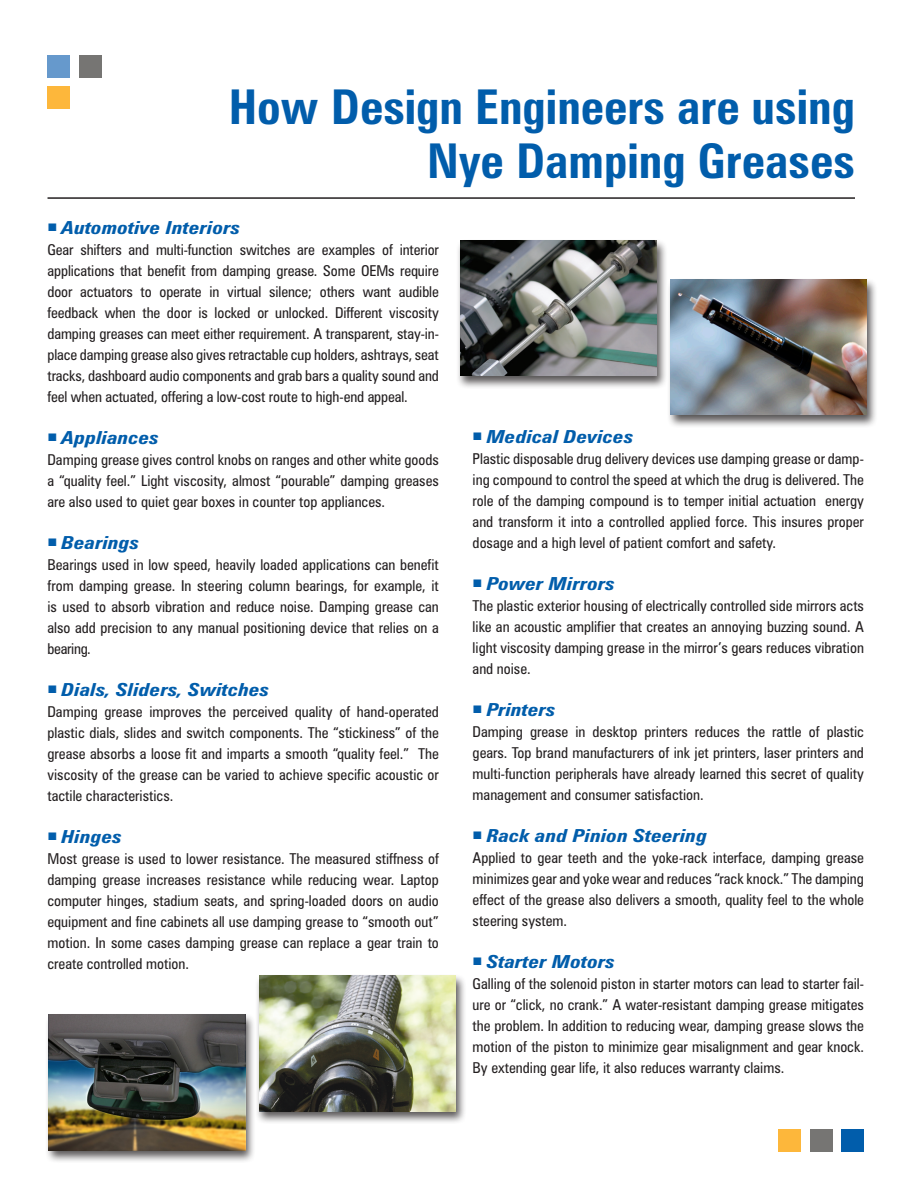
<style>
.page{position:relative;width:918px;height:1188px;background:#fff}
.page>*{position:absolute;margin:0;border:0;box-sizing:border-box;transform-origin:0 0}
.t1{font:700 condensed 48px/54px "Zurich BT";color:#015dab;text-align:right}
.t2{font:italic 700 condensed 18px "Zurich BT";color:#015dab;scale:1.2 1}
.t3{font:condensed 15px/21px "Zurich BT";color:#231f20;text-align:justify}
</style>
<div class="page">
<div style="left:45px;top:1013px;width:211px;height:150px;background:#231f20;opacity:.75"></div>
<img style="left:49px;top:1015px;width:196px;height:135px">
<div style="left:255px;top:974px;width:212px;height:151px;background:#231f20;opacity:.75"></div>
<img style="left:259px;top:976px;width:196px;height:135px">
<div style="left:456px;top:239px;width:212px;height:150px;background:#231f20;opacity:.75"></div>
<img style="left:461px;top:241px;width:196px;height:135px">
<div style="left:666px;top:278px;width:212px;height:150px;background:#231f20;opacity:.75"></div>
<img style="left:671px;top:280px;width:196px;height:135px">
<div style="left:778px;top:1130px;width:23px;height:22px;background:#fdb73b"></div>
<div style="left:810px;top:1130px;width:22px;height:22px;background:#767573"></div>
<div style="left:842px;top:1130px;width:22px;height:22px;background:#015dab"></div>
<hr style="left:48px;top:197px;width:807px;height:2px;background:#231f20">
<div style="left:48px;top:87px;width:22px;height:22px;background:#fdb73b"></div>
<div style="left:79px;top:55px;width:23px;height:23px;background:#767573"></div>
<div style="left:48px;top:55px;width:22px;height:23px;background:#69c"></div>
<p class="t1" style="left:229px;top:79px;width:628px">How Design Engineers are using<br>Nye Damping Greases</p>
<p class="t2" style="left:48px;top:217px;width:162px"><sup>■</sup> Automotive Interiors</p>
<p class="t3" style="left:48px;top:239px;width:393px">Gear shifters and multi-function switches are examples of interior applications that benefit from damping grease. Some OEMs require door actuators to operate in virtual silence; others want audible feedback when the door is locked or unlocked. Different viscosity damping greases can meet either requirement. A transparent, stay-in&shy;place damping grease also gives retractable cup holders, ashtrays, seat tracks, dashboard audio components and grab bars a quality sound and feel when actuated, offering a low-cost route to high-end appeal.</p>
<p class="t2" style="left:48px;top:427px;width:95px"><sup>■</sup> Appliances</p>
<p class="t3" style="left:48px;top:449px;width:393px">Damping grease gives control knobs on ranges and other white goods a “quality feel.” Light viscosity, almost “pourable” damping greases are also used to quiet gear boxes in counter top appliances.</p>
<p class="t2" style="left:48px;top:532px;width:78px"><sup>■</sup> Bearings</p>
<p class="t3" style="left:48px;top:554px;width:393px">Bearings used in low speed, heavily loaded applications can benefit from damping grease. In steering column bearings, for example, it is used to absorb vibration and reduce noise. Damping grease can also add precision to any manual positioning device that relies on a bearing.</p>
<p class="t2" style="left:48px;top:679px;width:186px"><sup>■</sup> Dials, Sliders, Switches</p>
<p class="t3" style="left:48px;top:701px;width:393px">Damping grease improves the perceived quality of hand-operated plastic dials, slides and switch components. The “stickiness” of the grease absorbs a loose fit and imparts a smooth “quality feel.” The viscosity of the grease can be varied to achieve specific acoustic or tactile characteristics.</p>
<p class="t2" style="left:48px;top:826px;width:64px"><sup>■</sup> Hinges</p>
<p class="t3" style="left:48px;top:848px;width:393px">Most grease is used to lower resistance. The measured stiffness of damping grease increases resistance while reducing wear. Laptop computer hinges, stadium seats, and spring-loaded doors on audio equipment and fine cabinets all use damping grease to “smooth out” motion. In some cases damping grease can replace a gear train to create controlled motion.</p>
<p class="t2" style="left:473px;top:426px;width:136px"><sup>■</sup> Medical Devices</p>
<p class="t3" style="left:473px;top:448px;width:393px">Plastic disposable drug delivery devices use damping grease or damp&shy;ing compound to control the speed at which the drug is delivered. The role of the damping compound is to temper initial actuation energy and transform it into a controlled applied force. This insures proper dosage and a high level of patient comfort and safety.</p>
<p class="t2" style="left:473px;top:573px;width:120px"><sup>■</sup> Power Mirrors</p>
<p class="t3" style="left:473px;top:595px;width:393px">The plastic exterior housing of electrically controlled side mirrors acts like an acoustic amplifier that creates an annoying buzzing sound. A light viscosity damping grease in the mirror’s gears reduces vibration and noise.</p>
<p class="t2" style="left:473px;top:699px;width:71px"><sup>■</sup> Printers</p>
<p class="t3" style="left:473px;top:721px;width:393px">Damping grease in desktop printers reduces the rattle of plastic gears. Top brand manufacturers of ink jet printers, laser printers and multi-function peripherals have already learned this secret of quality management and consumer satisfaction.</p>
<p class="t2" style="left:473px;top:825px;width:197px"><sup>■</sup> Rack and Pinion Steering</p>
<p class="t3" style="left:473px;top:847px;width:393px">Applied to gear teeth and the yoke-rack interface, damping grease minimizes gear and yoke wear and reduces “rack knock.” The damping effect of the grease also delivers a smooth, quality feel to the whole steering system.</p>
<p class="t2" style="left:473px;top:951px;width:120px"><sup>■</sup> Starter Motors</p>
<p class="t3" style="left:473px;top:973px;width:393px">Galling of the solenoid piston in starter motors can lead to starter fail&shy;ure or “click, no crank.” A water-resistant damping grease mitigates the problem. In addition to reducing wear, damping grease slows the motion of the piston to minimize gear misalignment and gear knock.<br>By extending gear life, it also reduces warranty claims.</p>
</div>
